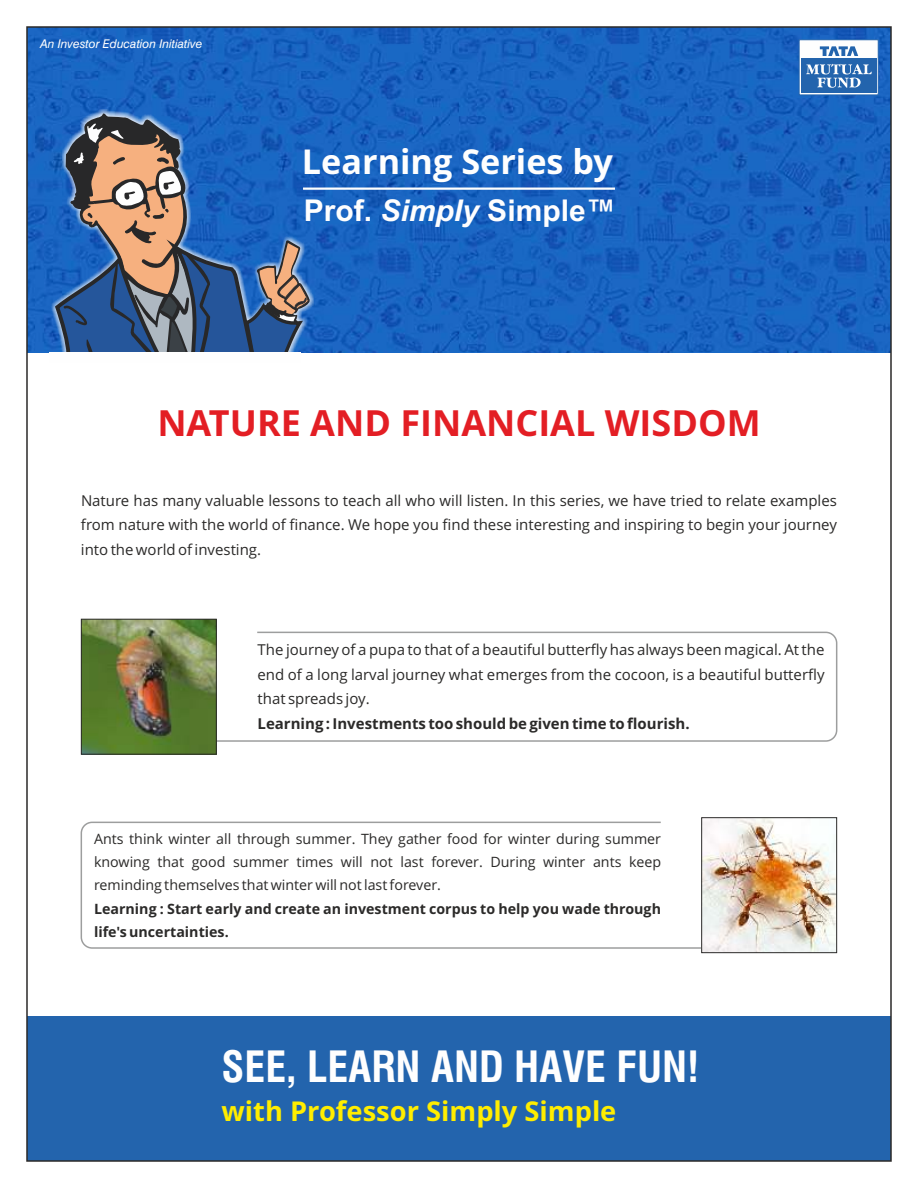
<style>
.page{position:relative;width:918px;height:1188px;background:#fff}
.page>*{position:absolute;margin:0;border:0;box-sizing:border-box;transform-origin:0 0}
.t1{font:700 condensed 42px "Swiss 721 BT";color:#fefefe}
.t2{font:700 36px "Open Sans";color:#e31e24}
.t3{font:700 34.2px "Open Sans";color:#fefefe}
.t4{font:700 30px "Arial";color:#fefefe}
.t5{font:700 27.3px "Open Sans";color:#ffed00}
.t6{font:15px/24.5px "Open Sans";color:#2b2a29;text-align:justify}
.t7{font:700 15px "Open Sans";color:#2b2a29}
.t8{font:14.25px/23.2px "Open Sans";color:#2b2a29;text-align:justify}
.t9{font:700 14.25px/23.2px "Open Sans";color:#2b2a29}
.t10{font:italic 12px "Swiss 721 BT";color:#fefefe}
.s1{font-style:italic}
</style>
<div class="page">
<div style="left:27px;top:1016px;width:864px;height:145px;background:#2364ad"></div>
<img style="left:29px;top:29px;width:860px;height:324px">
<svg style="left:80px;top:821px;width:621px;height:128px"></svg>
<img style="left:703px;top:819px;width:132px;height:132px">
<div style="left:701px;top:817px;width:136px;height:136px;border:1px solid #2b2a29"></div>
<svg style="left:217px;top:631px;width:621px;height:111px"></svg>
<img style="left:83px;top:621px;width:132px;height:132px">
<div style="left:81px;top:619px;width:136px;height:136px;border:1px solid #2b2a29"></div>
<hr style="left:303px;top:188px;width:312px;height:2px;background:#fefefe">
<svg style="left:798px;top:39px;width:81px;height:57px"></svg>
<svg style="left:53px;top:112px;width:259px;height:241px;background:#4e6c99"></svg>
<p class="t10" style="left:41px;top:39px;width:163px">An Investor Education Initiative</p>
<h3 class="t3" style="left:302px;top:148px;width:313px">Learning Series by</h3>
<h3 class="t4" style="left:304px;top:199px;width:313px">Prof. <span class="s1">Simply</span> Simple™</h3>
<h2 class="t2" style="left:157px;top:409px;width:605px">NATURE AND FINANCIAL WISDOM</h2>
<p class="t6" style="left:81px;top:489px;width:757px">Nature has many valuable lessons to teach all who will listen. In this series, we have tried to relate examples from nature with the world of finance. We hope you find these interesting and inspiring to begin your journey into the world of investing.</p>
<p class="t6" style="left:258px;top:639px;width:569px">The journey of a pupa to that of a beautiful butterfly has always been magical. At the end of a long larval journey what emerges from the cocoon, is a beautiful butterfly that spreads joy.</p>
<p class="t7" style="left:258px;top:717px;width:434px">Learning : Investments too should be given time to flourish.</p>
<p class="t8" style="left:94px;top:829px;width:568px">Ants think winter all through summer. They gather food for winter during summer knowing that good summer times will not last forever. During winter ants keep reminding themselves that winter will not last forever.</p>
<p class="t9" style="left:94px;top:898px;width:568px">Learning : Start early and create an investment corpus to help you wade through life's uncertainties.</p>
<h1 class="t1" style="left:222px;top:1050px;width:479px">SEE, LEARN AND HAVE FUN!</h1>
<h3 class="t5" style="left:222px;top:1100px;width:396px">with Professor Simply Simple</h3>
</div>
